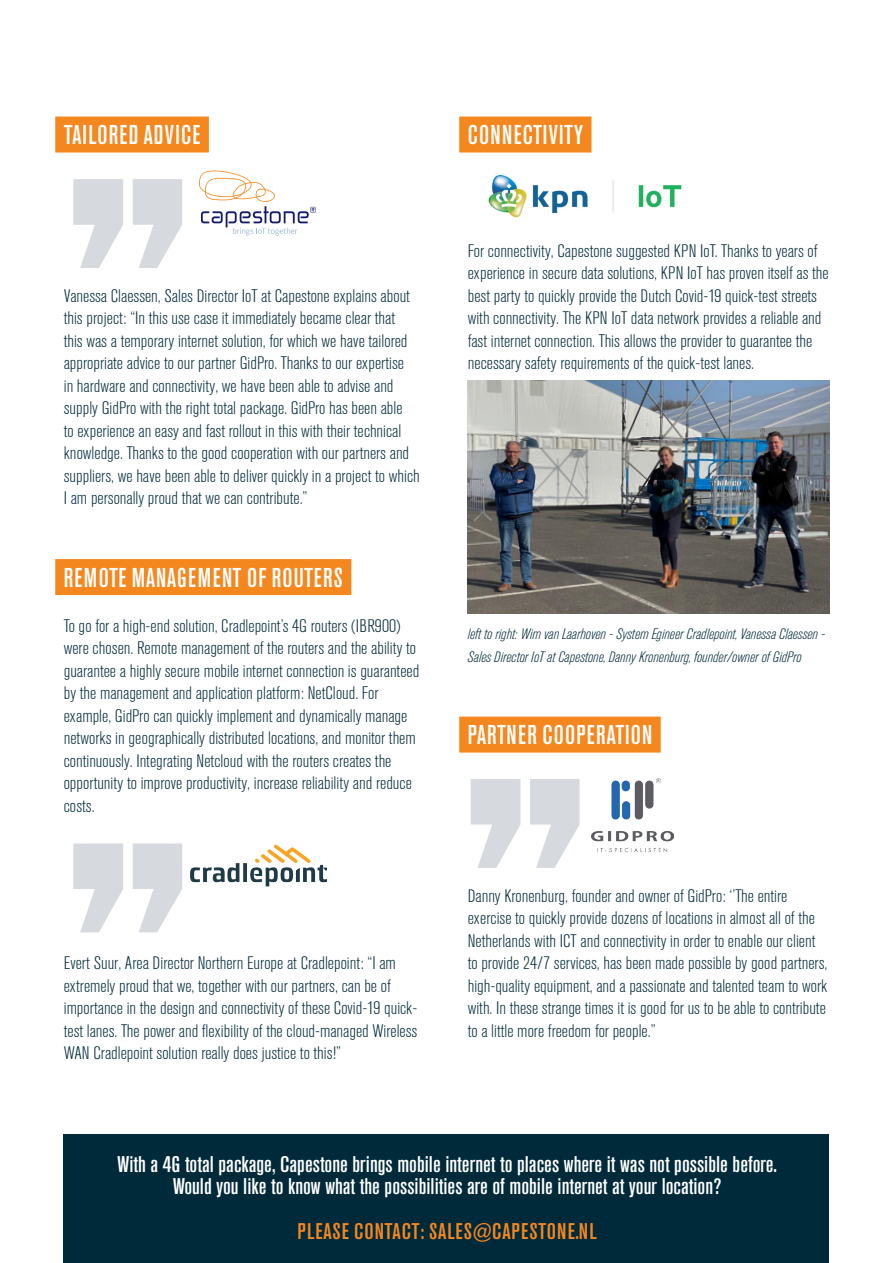
<style>
.page{position:relative;width:893px;height:1263px;background:#fff}
.page>*{position:absolute;margin:0;border:0;box-sizing:border-box;transform-origin:0 0}
.t1{font:800 281.25px "Akzidenz Grotesk Std";color:#d6dade}
.t2{font:500 condensed 27px "Akzidenz Grotesk Std";letter-spacing:.045em;color:#fff}
.t3{font:500 condensed 22.5px "Akzidenz Grotesk Std";color:#fff;scale:1.1 1}
.t4{font:500 condensed 22.5px "Akzidenz Grotesk Std";letter-spacing:.035em;color:#f5871f;scale:1.1 1}
.t5{font:300 condensed 18px/22.5px "Akzidenz Grotesk Std";color:#002a39;scale:1.1 1}
.t6{font:italic 300 condensed 15px/22.5px "Akzidenz Grotesk Std";color:#002a39;scale:1.1 1}
</style>
<div class="page">
<div style="left:55px;top:117px;width:154px;height:36px;background:#f5871f"></div>
<div style="left:55px;top:559px;width:296px;height:36px;background:#f5871f"></div>
<div style="left:459px;top:117px;width:132px;height:36px;background:#f5871f"></div>
<div style="left:459px;top:717px;width:202px;height:36px;background:#f5871f"></div>
<div style="left:64px;top:1134px;width:765px;height:129px;background:#002a39"></div>
<svg style="left:199px;top:170px;width:117px;height:66px"></svg>
<img style="left:190px;top:844px;width:137px;height:43px">
<img style="left:468px;top:380px;width:361px;height:233px">
<img style="left:488px;top:174px;width:194px;height:44px">
<img style="left:591px;top:779px;width:83px;height:74px">
<p class="t2" style="left:64px;top:119px;width:138px">TAILORED ADVICE</p>
<p class="t1" style="left:64px;top:116px;width:130px">”</p>
<p class="t5" style="left:64px;top:285px;width:325px">Vanessa Claessen, Sales Director IoT at Capestone explains about this project: “In this use case it immediately became clear that<br>this was a temporary internet solution, for which we have tailored appropriate advice to our partner GidPro. Thanks to our expertise<br>in hardware and connectivity, we have been able to advise and supply GidPro with the right total package. GidPro has been able<br>to experience an easy and fast rollout in this with their technical knowledge. Thanks to the good cooperation with our partners and suppliers, we have been able to deliver quickly in a project to which I am personally proud that we can contribute.”</p>
<p class="t2" style="left:64px;top:562px;width:281px">REMOTE MANAGEMENT OF ROUTERS</p>
<p class="t5" style="left:64px;top:615px;width:325px">To go for a high-end solution, Cradlepoint’s 4G routers (IBR900) were chosen. Remote management of the routers and the ability to guarantee a highly secure mobile internet connection is guaranteed by the management and application platform: NetCloud. For example, GidPro can quickly implement and dynamically manage networks in geographically distributed locations, and monitor them continuously. Integrating Netcloud with the routers creates the opportunity to improve productivity, increase reliability and reduce costs.</p>
<p class="t1" style="left:64px;top:781px;width:130px">”</p>
<p class="t5" style="left:64px;top:952px;width:323px">Evert Suur, Area Director Northern Europe at Cradlepoint: “I am extremely proud that we, together with our partners, can be of importance in the design and connectivity of these Covid-19 quick&shy;test lanes. The power and flexibility of the cloud-managed Wireless WAN Cradlepoint solution really does justice to this!”</p>
<p class="t2" style="left:468px;top:119px;width:117px">CONNECTIVITY</p>
<p class="t5" style="left:468px;top:240px;width:330px">For connectivity, Capestone suggested KPN IoT. Thanks to years of experience in secure data solutions, KPN IoT has proven itself as the best party to quickly provide the Dutch Covid-19 quick-test streets with connectivity. The KPN IoT data network provides a reliable and fast internet connection. This allows the provider to guarantee the necessary safety requirements of the quick-test lanes.</p>
<p class="t6" style="left:468px;top:623px;width:326px">left to right: Wim van Laarhoven - System Egineer Cradlepoint, Vanessa Claessen -<br>Sales Director IoT at Capestone, Danny Kronenburg, founder/owner of GidPro</p>
<p class="t2" style="left:468px;top:719px;width:186px">PARTNER COOPERATION</p>
<p class="t1" style="left:461px;top:716px;width:130px">”</p>
<p class="t5" style="left:468px;top:885px;width:328px">Danny Kronenburg, founder and owner of GidPro: ‘’The entire exercise to quickly provide dozens of locations in almost all of the Netherlands with ICT and connectivity in order to enable our client to provide 24/7 services, has been made possible by good partners, high-quality equipment, and a passionate and talented team to work with. In these strange times it is good for us to be able to contribute to a little more freedom for people.”</p>
<p class="t3" style="left:117px;top:1151px;width:601px">With a 4G total package, Capestone brings mobile internet to places where it was not possible before.</p>
<p class="t3" style="left:173px;top:1174px;width:500px">Would you like to know what the possibilities are of mobile internet at your location?</p>
<p class="t4" style="left:298px;top:1219px;width:273px">PLEASE CONTACT: SALES@CAPESTONE.NL</p>
</div>
